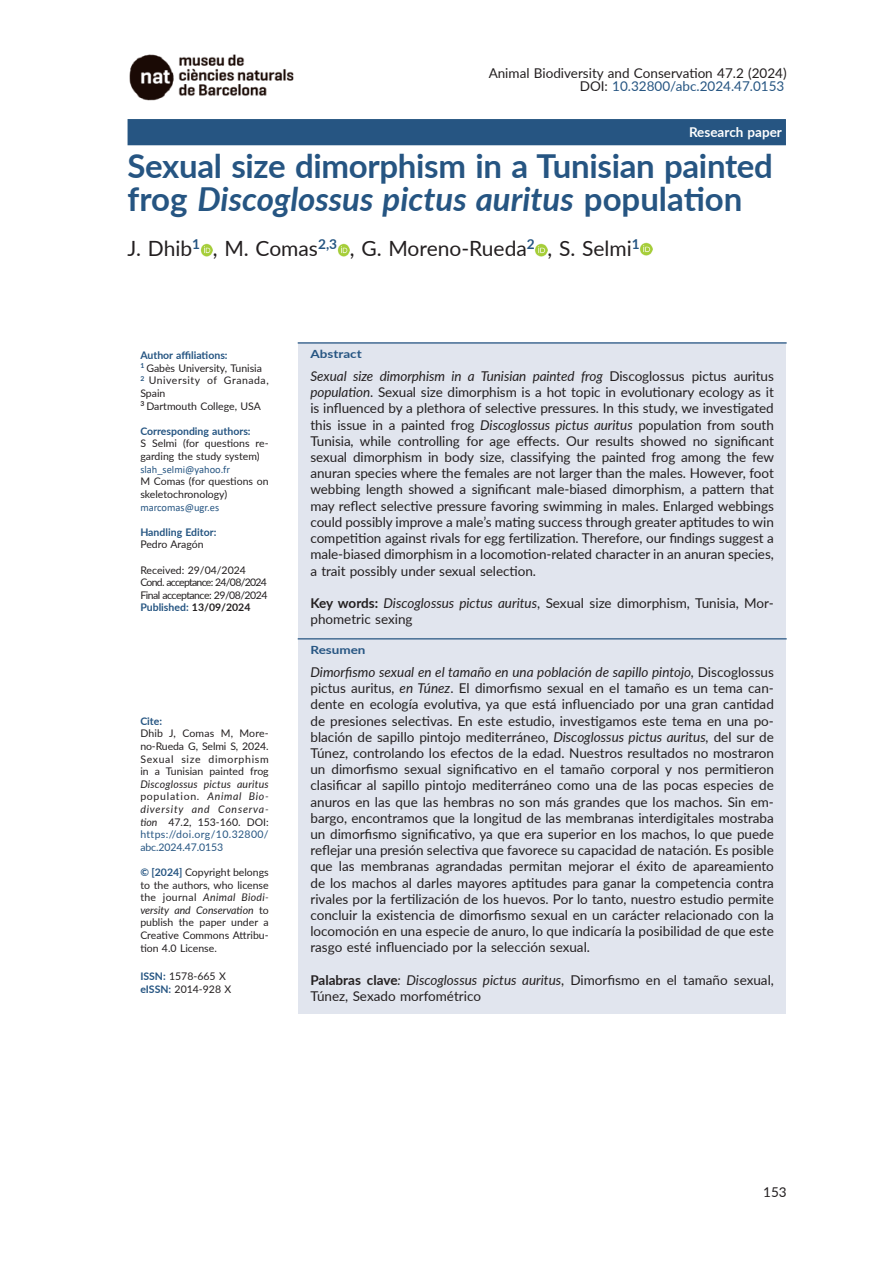
<style>
.page{position:relative;width:893px;height:1263px;background:#fff}
.page>*{position:absolute;margin:0;border:0;box-sizing:border-box;transform-origin:0 0}
.Títol{font:700 33px/33px "Lato";letter-spacing:-.01em;color:#265582}
.Autor_en_títol{font:21px "Lato";color:#231f20}
.Abstract{font:13.5px/16.2px "Lato";color:#231f20;text-align:justify}
.Normal_ang{font:13.5px "Lato";color:#265582}
.t1{font:700 13.5px "Lato";color:#fff}
.AbstractSubtítol{font:700 11.25px "Lato";color:#265582;scale:1.2 1}
.Abstract-Info{font:10.5px/12.6px "Lato";color:#231f20}
.Abstract-Info-2{font:700 10.5px "Lato";color:#265582}
.Abstract-Info-3{font:10.5px/12.6px "Lato";letter-spacing:-.06em;color:#231f20}
.Abstract-Info-4{font:10.5px "Calibri";color:#265582}
.Abstract-Info-5{font:10.5px/12.6px "Lato";letter-spacing:.05em;color:#231f20}
.s1{color:#231f20}
.s2{font-style:italic}
.s3{color:#265582}
.s4{font-weight:700;color:#265582}
.s5{font-weight:700}
</style>
<div class="page">
<img style="left:129px;top:54px;width:165px;height:47px">
<div style="left:128px;top:119px;width:658px;height:26px;background:#265582"></div>
<div style="left:298px;top:342px;width:488px;height:672px;background:#e1e5ee"></div>
<hr style="left:298px;top:342px;width:489px;height:2px;background:#265582">
<hr style="left:298px;top:638px;width:489px;height:1px;background:#265582">
<svg style="left:200px;top:244px;width:13px;height:13px"></svg>
<svg style="left:337px;top:244px;width:13px;height:13px"></svg>
<svg style="left:535px;top:244px;width:12px;height:13px"></svg>
<svg style="left:640px;top:243px;width:12px;height:13px"></svg>
<p class="Abstract" style="left:489px;top:64px;width:300px">Animal Biodiversity and Conservation 47.2 (2024)</p>
<p class="Normal_ang" style="left:580px;top:77px;width:206px"><span class="s1">DOI:</span> 10.32800/abc.2024.47.0153</p>
<p class="t1" style="left:689px;top:122px;width:94px">Research paper</p>
<p class="Títol" style="left:128px;top:148px;width:647px">Sexual size dimorphism in a Tunisian painted frog <span class="s2">Discoglossus pictus auritus</span> population</p>
<p class="Autor_en_títol" style="left:128px;top:234px;width:514px">J. Dhib<sup>1</sup> , M. Comas<sup>2,3</sup> , G. Moreno-Rueda<sup>2</sup> , S. Selmi<sup>1</sup></p>
<p class="Abstract-Info-2" style="left:140px;top:348px;width:89px">Author affiliations:</p>
<p class="Abstract-Info" style="left:140px;top:361px;width:123px"><sup>1</sup> Gabès University, Tunisia</p>
<p class="Abstract-Info-5" style="left:140px;top:374px;width:130px"><sup>2</sup> University of Granada,<br>Spain</p>
<p class="Abstract-Info" style="left:140px;top:399px;width:122px"><sup>3</sup> Dartmouth College, USA</p>
<p class="Abstract-Info-2" style="left:140px;top:423px;width:112px">Corresponding authors:</p>
<p class="Abstract-Info" style="left:140px;top:437px;width:130px">S Selmi (for questions re&shy;garding the study system)</p>
<p class="Abstract-Info-4" style="left:140px;top:462px;width:91px">slah_selmi@yahoo.fr</p>
<p class="Abstract-Info" style="left:140px;top:475px;width:130px">M Comas (for questions on skeletochronology)</p>
<p class="Abstract-Info-4" style="left:140px;top:500px;width:80px">marcomas@ugr.es</p>
<p class="Abstract-Info-2" style="left:140px;top:524px;width:78px">Handling Editor:</p>
<p class="Abstract-Info" style="left:140px;top:538px;width:65px">Pedro Aragón</p>
<p class="Abstract-Info" style="left:140px;top:563px;width:107px">Received: 29/04/2024</p>
<p class="Abstract-Info-3" style="left:140px;top:575px;width:129px">Cond. acceptance: 24/08/2024<br>Final acceptance: 29/08/2024</p>
<p class="Abstract-Info-2" style="left:140px;top:600px;width:112px">Published: <span class="s1">13/09/2024</span></p>
<p class="Abstract-Info-2" style="left:140px;top:713px;width:23px">Cite:</p>
<p class="Abstract-Info" style="left:140px;top:727px;width:130px;text-align:justify">Dhib J, Comas M, More&shy;no-Rueda G, Selmi S, 2024.<br>Sexual size dimorphism in a Tunisian painted frog <span class="s2">Discoglossus pictus auritus </span>population. <span class="s2">Animal Bio&shy;diversity and Conserva&shy;tion</span> 47.2, 153-160. DOI: <span class="s3">https://doi.org/10.32800/ abc.2024.47.0153</span></p>
<p class="Abstract-Info" style="left:140px;top:865px;width:130px;text-align:justify"><span class="s4">© [2024]</span> Copyright belongs to the authors, who license the journal <span class="s2">Animal Biodi&shy;versity and Conservation</span> to publish the paper under a Creative Commons Attribu&shy;tion 4.0 License.</p>
<p class="Abstract-Info" style="left:140px;top:970px;width:87px"><span class="s4">ISSN:</span> 1578-665 X</p>
<p class="Abstract-Info" style="left:140px;top:982px;width:92px"><span class="s4">eISSN:</span> 2014-928 X</p>
<p class="AbstractSubtítol" style="left:310px;top:345px;width:44px">Abstract</p>
<p class="Abstract" style="left:310px;top:367px;width:465px"><span class="s2">Sexual size dimorphism in a Tunisian painted frog</span> Discoglossus pictus auritus <span class="s2">population</span>. Sexual size dimorphism is a hot topic in evolutionary ecology as it is influenced by a plethora of selective pressures. In this study, we investigated this issue in a painted frog <span class="s2">Discoglossus pictus auritus</span> population from south Tunisia, while controlling for age effects. Our results showed no significant sexual dimorphism in body size, classifying the painted frog among the few anuran species where the females are not larger than the males. However, foot webbing length showed a significant male-biased dimorphism, a pattern that may reflect selective pressure favoring swimming in males. Enlarged webbings could possibly improve a male’s mating success through greater aptitudes to win competition against rivals for egg fertilization. Therefore, our findings suggest a male-biased dimorphism in a locomotion-related character in an anuran species, a trait possibly under sexual selection.</p>
<p class="Abstract" style="left:310px;top:594px;width:465px"><span class="s5">Key words:</span> <span class="s2">Discoglossus pictus auritus</span>, Sexual size dimorphism, Tunisia, Mor&shy;phometric sexing</p>
<p class="AbstractSubtítol" style="left:310px;top:641px;width:47px">Resumen</p>
<p class="Abstract" style="left:310px;top:663px;width:465px"><span class="s2">Dimorfismo sexual en el tamaño en una población de sapillo pintojo,</span> Discoglossus pictus auritus<span class="s2">, en Túnez</span>. El dimorfismo sexual en el tamaño es un tema can&shy;dente en ecología evolutiva, ya que está influenciado por una gran cantidad de presiones selectivas. En este estudio, investigamos este tema en una po&shy;blación de sapillo pintojo mediterráneo, <span class="s2">Discoglossus pictus auritus,</span> del sur de Túnez, controlando los efectos de la edad. Nuestros resultados no mostraron un dimorfismo sexual significativo en el tamaño corporal y nos permitieron clasificar al sapillo pintojo mediterráneo como una de las pocas especies de anuros en las que las hembras no son más grandes que los machos. Sin em&shy;bargo, encontramos que la longitud de las membranas interdigitales mostraba un dimorfismo significativo, ya que era superior en los machos, lo que puede reflejar una presión selectiva que favorece su capacidad de natación. Es posible que las membranas agrandadas permitan mejorar el éxito de apareamiento de los machos al darles mayores aptitudes para ganar la competencia contra rivales por la fertilización de los huevos. Por lo tanto, nuestro estudio permite concluir la existencia de dimorfismo sexual en un carácter relacionado con la locomoción en una especie de anuro, lo que indicaría la posibilidad de que este rasgo esté influenciado por la selección sexual.</p>
<p class="Abstract" style="left:310px;top:971px;width:465px"><span class="s5">Palabras clave</span><span class="s2">: Discoglossus pictus auritus</span>, Dimorfismo en el tamaño sexual,<br>Túnez, Sexado morfométrico</p>
<p class="Abstract" style="left:763px;top:1184px;width:25px">153</p>
</div>
